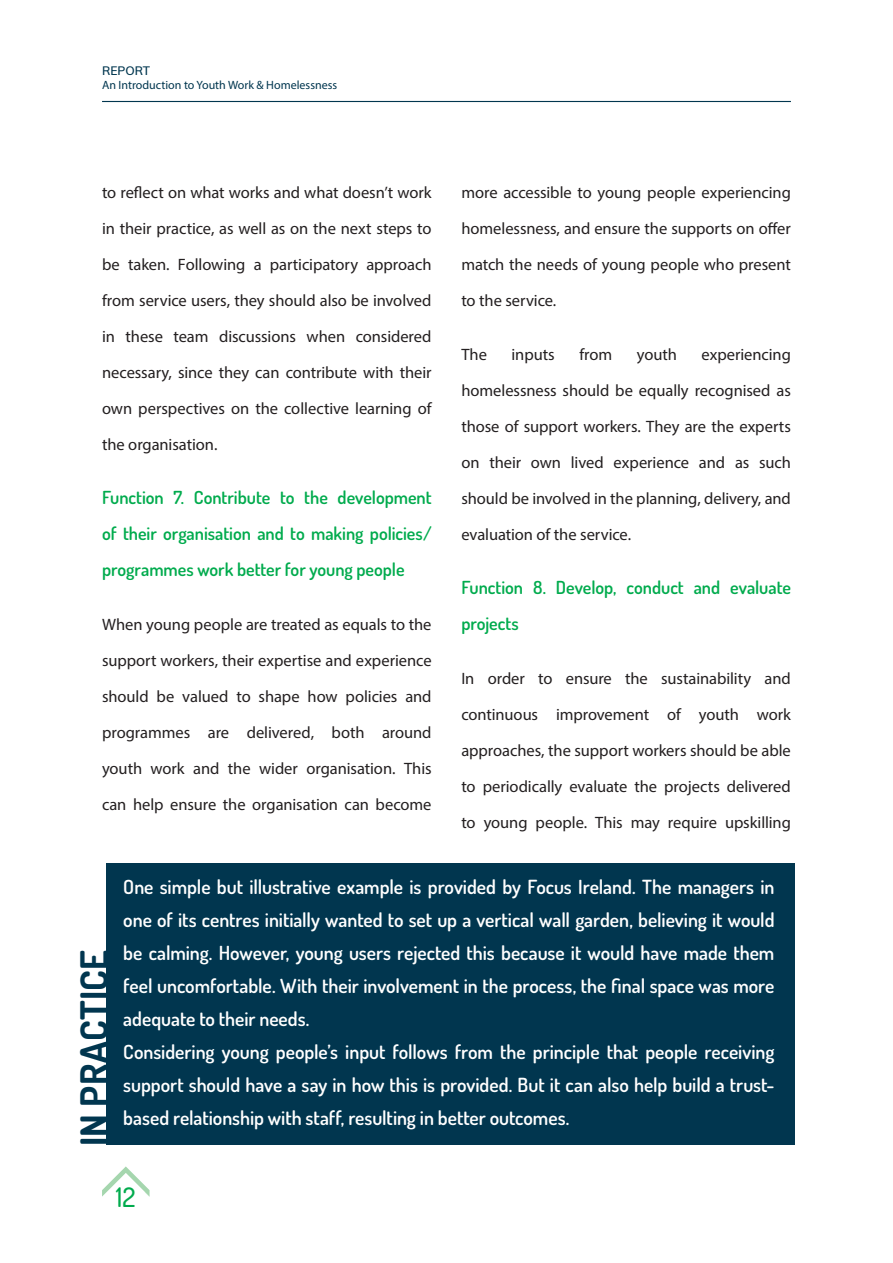
<style>
.page{position:relative;width:893px;height:1263px;background:#fff}
.page>*{position:absolute;margin:0;border:0;box-sizing:border-box;transform-origin:0 0}
.t1{font:700 37.5px "Dosis";letter-spacing:.005em;color:#01364f}
.t2{font:500 27px "Dosis";color:#00ab4d}
.TOC_2{font:600 19.5px/33px "Dosis";letter-spacing:-.005em;color:#fff;text-align:justify}
.body_txt{font:600 18px/36px "Dosis";color:#00ab4d;text-align:justify}
.body_txt-2{font:16.5px/36px "Myriad Pro";letter-spacing:-.005em;color:#231f20;text-align:justify}
.t3{font:12px "Myriad Pro";color:#01364f}
.t4{font:600 12px "Muli";color:#01364f}
</style>
<div class="page">
<hr style="left:102px;top:101px;width:689px;height:1px;background:#01364f">
<svg style="left:102px;top:1166px;width:48px;height:30px"></svg>
<div style="left:106px;top:863px;width:689px;height:281px;background:#01364f"></div>
<p class="t4" style="left:102px;top:62px;width:50px">REPORT</p>
<p class="t3" style="left:102px;top:78px;width:237px">An Introduction to Youth Work &amp; Homelessness</p>
<p class="body_txt-2" style="left:102px;top:174px;width:331px">to reflect on what works and what doesn’t work in their practice, as well as on the next steps to be taken. Following a participatory approach from service users, they should also be involved in these team discussions when considered necessary, since they can contribute with their own perspectives on the collective learning of the organisation.</p>
<p class="body_txt" style="left:102px;top:478px;width:331px">Function 7. Contribute to the development of their organisation and to making policies/ programmes work better for young people</p>
<p class="body_txt-2" style="left:102px;top:606px;width:331px">When young people are treated as equals to the support workers, their expertise and experience should be valued to shape how policies and programmes are delivered, both around youth work and the wider organisation. This can help ensure the organisation can become</p>
<p class="body_txt-2" style="left:461px;top:174px;width:331px">more accessible to young people experiencing homelessness, and ensure the supports on offer match the needs of young people who present to the service.</p>
<p class="body_txt-2" style="left:461px;top:336px;width:27px">The</p>
<p class="body_txt-2" style="left:512px;top:336px;width:45px">inputs</p>
<p class="body_txt-2" style="left:579px;top:336px;width:34px">from</p>
<p class="body_txt-2" style="left:637px;top:336px;width:42px">youth</p>
<p class="body_txt-2" style="left:461px;top:336px;width:331px;text-indent:240px">experiencing homelessness should be equally recognised as those of support workers. They are the experts on their own lived experience and as such should be involved in the planning, delivery, and evaluation of the service.</p>
<p class="body_txt" style="left:461px;top:568px;width:331px">Function 8. Develop, conduct and evaluate projects</p>
<p class="body_txt-2" style="left:461px;top:660px;width:331px">In order to ensure the sustainability and continuous improvement of youth work approaches, the support workers should be able to periodically evaluate the projects delivered to young people. This may require upskilling</p>
<h2 class="t1" style="left:68px;top:1146px;width:198px;rotate:-90deg">IN PRACTICE</h2>
<p class="TOC_2" style="left:123px;top:869px;width:653px">One simple but illustrative example is provided by Focus Ireland. The managers in one of its centres initially wanted to set up a vertical wall garden, believing it would be calming. However, young users rejected this because it would have made them feel uncomfortable. With their involvement in the process, the final space was more adequate to their needs.</p>
<p class="TOC_2" style="left:123px;top:1034px;width:653px">Considering young people’s input follows from the principle that people receiving support should have a say in how this is provided. But it can also help build a trust&shy;based relationship with staff, resulting in better outcomes.</p>
<h2 class="t2" style="left:116px;top:1177px;width:21px">12</h2>
</div>
